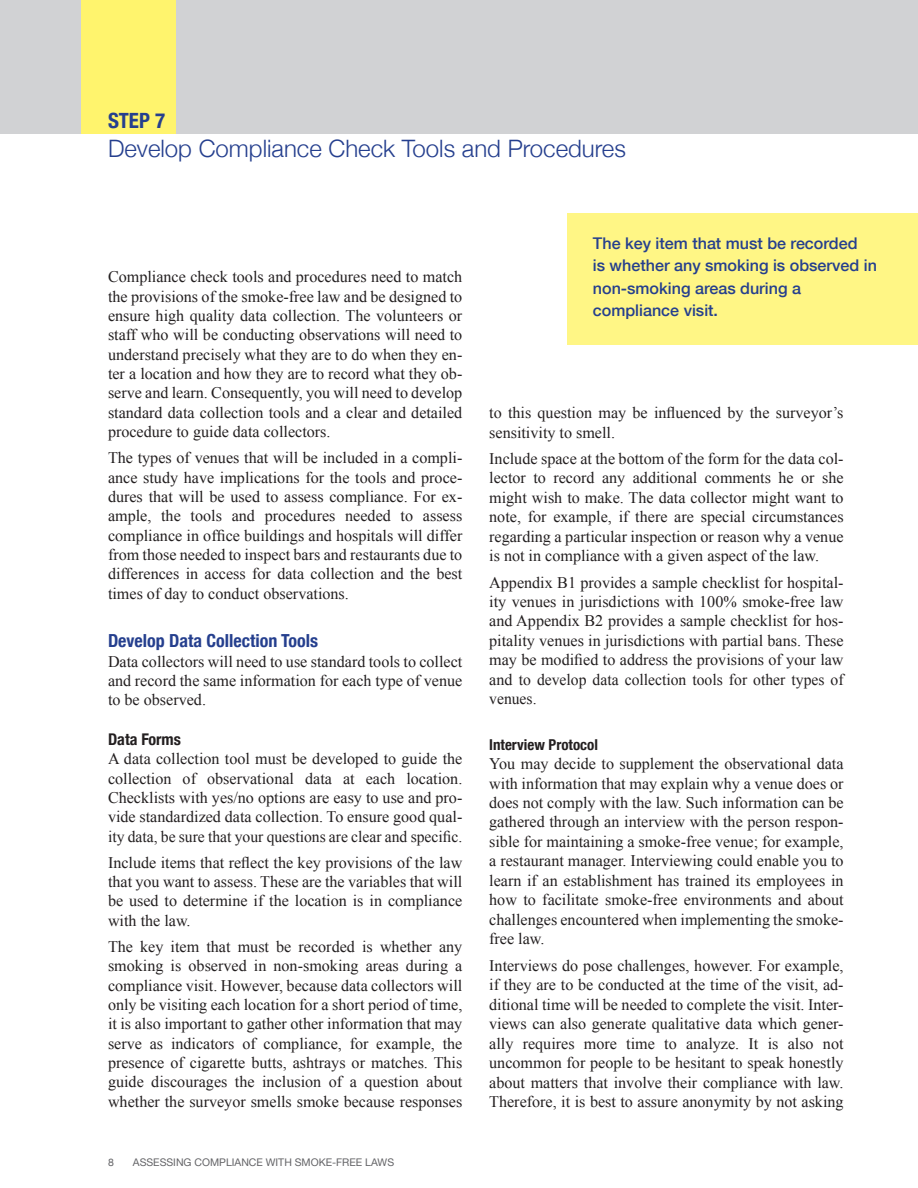
<style>
.page{position:relative;width:918px;height:1188px;background:#fff}
.page>*{position:absolute;margin:0;border:0;box-sizing:border-box;transform-origin:0 0}
.t1{font:300 24px "Helvetica Neue";color:#253f8e}
.step_h{font:700 condensed 21px "Helvetica Neue";color:#253f8e}
.t2{font:700 condensed 18px "Helvetica Neue";color:#253f8e}
.p_less_space{font:16.2px/19.4px "Times New Roman";color:#231f20;text-align:justify}
.p_last{font:16.2px/19.4px "Times New Roman";color:#231f20;text-align:justify}
.pull_q_2{font:500 16.2px/22.5px "Helvetica Neue";color:#253f8e}
.t3{font:700 condensed 16.2px "Helvetica Neue";color:#231f20}
.t4{font:700 condensed 15px "Helvetica Neue";color:#231f20}
.t5{font:10.5px "Helvetica Neue";color:#636366}
</style>
<div class="page">
<div style="left:0;top:0;width:918px;height:134px;background:#d1d2d4"></div>
<div style="left:81px;top:0;width:95px;height:134px;background:#fff46d"></div>
<div style="left:567px;top:213px;width:351px;height:132px;background:#fff685"></div>
<p class="step_h" style="left:108px;top:108px;width:59px">STEP 7</p>
<p class="t1" style="left:108px;top:134px;width:519px">Develop Compliance Check Tools and Procedures</p>
<p class="p_less_space" style="left:108px;top:267px;width:356px">Compliance check tools and procedures need to match the provisions of the smoke-free law and be designed to ensure high quality data collection. The volunteers or staff who will be conducting observations will need to understand precisely what they are to do when they en&shy;ter a location and how they are to record what they ob&shy;serve and learn. Consequently, you will need to develop standard data collection tools and a clear and detailed procedure to guide data collectors.</p>
<p class="p_last" style="left:108px;top:448px;width:356px">The types of venues that will be included in a compli&shy;ance study have implications for the tools and proce&shy;dures that will be used to assess compliance. For ex&shy;ample, the tools and procedures needed to assess compliance in office buildings and hospitals will differ from those needed to inspect bars and restaurants due to differences in access for data collection and the best times of day to conduct observations.</p>
<p class="t2" style="left:108px;top:630px;width:212px">Develop Data Collection Tools</p>
<p class="p_less_space" style="left:108px;top:651px;width:356px">Data collectors will need to use standard tools to collect and record the same information for each type of venue to be observed.</p>
<p class="t3" style="left:108px;top:729px;width:75px">Data Forms</p>
<p class="p_less_space" style="left:108px;top:749px;width:356px">A data collection tool must be developed to guide the collection of observational data at each location.<br>Checklists with yes/no options are easy to use and pro&shy;vide standardized data collection. To ensure good qual&shy;ity data, be sure that your questions are clear and specific.</p>
<p class="p_less_space" style="left:108px;top:852px;width:356px">Include items that reflect the key provisions of the law that you want to assess. These are the variables that will be used to determine if the location is in compliance with the law.</p>
<p class="p_less_space" style="left:108px;top:937px;width:356px">The key item that must be recorded is whether any smoking is observed in non-smoking areas during a compliance visit. However, because data collectors will only be visiting each location for a short period of time, it is also important to gather other information that may serve as indicators of compliance, for example, the presence of cigarette butts, ashtrays or matches. This guide discourages the inclusion of a question about whether the surveyor smells smoke because responses</p>
<p class="t5" style="left:108px;top:1156px;width:7px">8</p>
<p class="t5" style="left:133px;top:1156px;width:263px">ASSESSING COMPLIANCE WITH SMOKE-FREE LAWS</p>
<p class="pull_q_2" style="left:593px;top:231px;width:286px">The key item that must be recorded<br>is whether any smoking is observed in non-smoking areas during a compliance visit.</p>
<p class="p_less_space" style="left:489px;top:403px;width:356px">to this question may be influenced by the surveyor’s sensitivity to smell.</p>
<p class="p_less_space" style="left:489px;top:448px;width:356px">Include space at the bottom of the form for the data col&shy;lector to record any additional comments he or she might wish to make. The data collector might want to note, for example, if there are special circumstances regarding a particular inspection or reason why a venue is not in compliance with a given aspect of the law.</p>
<p class="p_last" style="left:489px;top:572px;width:356px">Appendix B1 provides a sample checklist for hospital&shy;ity venues in jurisdictions with 100% smoke-free law and Appendix B2 provides a sample checklist for hos&shy;pitality venues in jurisdictions with partial bans. These may be modified to address the provisions of your law and to develop data collection tools for other types of venues.</p>
<p class="t4" style="left:489px;top:735px;width:110px">Interview Protocol</p>
<p class="p_less_space" style="left:489px;top:754px;width:356px">You may decide to supplement the observational data with information that may explain why a venue does or does not comply with the law. Such information can be gathered through an interview with the person respon&shy;sible for maintaining a smoke-free venue; for example, a restaurant manager. Interviewing could enable you to learn if an establishment has trained its employees in how to facilitate smoke-free environments and about challenges encountered when implementing the smoke&shy;free law.</p>
<p class="p_less_space" style="left:489px;top:955px;width:356px">Interviews do pose challenges, however. For example, if they are to be conducted at the time of the visit, ad&shy;ditional time will be needed to complete the visit. Inter&shy;views can also generate qualitative data which gener&shy;ally requires more time to analyze. It is also not uncommon for people to be hesitant to speak honestly about matters that involve their compliance with law.<br>Therefore, it is best to assure anonymity by not asking</p>
</div>
